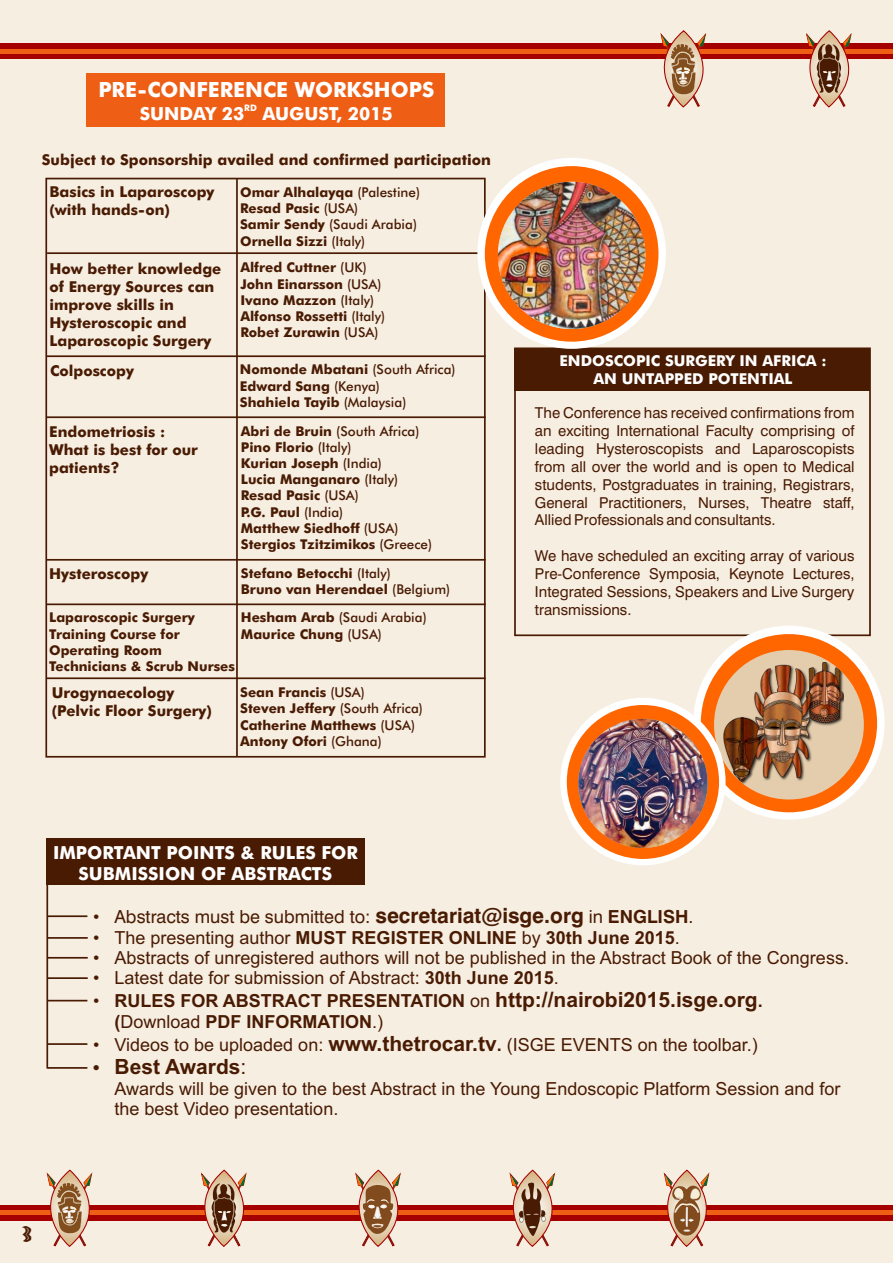
<style>
.page{position:relative;width:893px;height:1263px;background:#f7eee2}
.page>*{position:absolute;margin:0;border:0;box-sizing:border-box;transform-origin:0 0}
.t1{font:700 21px "Futura BT";color:#fff}
.t2{font:700 21px "Arial";color:#491b03}
.t3{font:21px "African";color:#491b03}
.t4{font:18px/20.1px "Arial";color:#491b03}
.t5{font:700 18px/20.7px "Arial";color:#491b03}
.t6{font:700 18px/21.6px "Futura BT";color:#fff;text-align:center}
.t7{font:18px "Swiss 721 BT";color:#491b03}
.t8{font:15px/18px "Swiss 721 BT";color:#491b03;text-align:justify}
.t9{font:700 15px/18px "Futura BT";color:#491b03}
.t10{font:700 15px/18px "Futura BT";color:#fff;text-align:center}
.t11{font:700 13.5px/16.2px "Futura BT";color:#491b03}
.t12{font:500 13.5px "Futura BT";color:#491b03}
.t13{font:700 9px "Futura BT";color:#fff}
.s1{font-weight:500}
.s2{font-weight:700}
.s3{font-family:"Arial"}
.s4{font-weight:700;font-size:21px}
.s5{font-weight:400}
.s6{font-size:21px}
.s7{font-size:18px}
</style>
<div class="page">
<div style="left:0;top:44px;width:893px;height:15px;background:#a50000"></div>
<div style="left:0;top:49px;width:893px;height:5px;background:#ee5e14"></div>
<svg style="left:795px;top:30px;width:71px;height:78px"></svg>
<svg style="left:649px;top:30px;width:72px;height:78px"></svg>
<div style="left:0;top:1205px;width:893px;height:15px;background:#a50000"></div>
<div style="left:0;top:1210px;width:893px;height:5px;background:#ee5e14"></div>
<svg style="left:35px;top:1169px;width:72px;height:78px"></svg>
<svg style="left:190px;top:1169px;width:71px;height:78px"></svg>
<svg style="left:344px;top:1169px;width:71px;height:78px"></svg>
<svg style="left:498px;top:1169px;width:72px;height:78px"></svg>
<svg style="left:652px;top:1169px;width:72px;height:78px"></svg>
<div style="left:46px;top:838px;width:319px;height:47px;background:#491b03"></div>
<div style="left:514px;top:347px;width:357px;height:289px;border:2px solid #491b03"></div>
<div style="left:515px;top:348px;width:355px;height:42px;background:#491b03"></div>
<div style="left:693px;top:626px;width:192px;height:194px;background:#fff;border-radius:50%"></div>
<div style="left:701px;top:634px;width:176px;height:178px;background:#f60;border-radius:50%"></div>
<div style="left:714px;top:650px;width:150px;height:149px;background:#e4cdad;border-radius:50%"></div>
<img style="left:723px;top:662px;width:121px;height:123px">
<div style="left:86px;top:73px;width:359px;height:53px;background:#ee5e14"></div>
<hr style="left:48px;top:915px;width:39px;height:2px;background:#491b03">
<hr style="left:48px;top:937px;width:40px;height:2px;background:#491b03">
<hr style="left:48px;top:1000px;width:39px;height:1px;background:#491b03">
<hr style="left:48px;top:1067px;width:39px;height:2px;background:#491b03">
<hr style="left:46px;top:880px;width:2px;height:188px;background:#491b03">
<hr style="left:236px;top:179px;width:2px;height:577px;background:#491b03">
<hr style="left:47px;top:252px;width:438px;height:2px;background:#491b03">
<hr style="left:47px;top:416px;width:439px;height:2px;background:#491b03">
<div style="left:45px;top:178px;width:441px;height:580px;border:2px solid #491b03"></div>
<hr style="left:47px;top:559px;width:439px;height:2px;background:#491b03">
<hr style="left:47px;top:603px;width:439px;height:2px;background:#491b03">
<hr style="left:47px;top:677px;width:439px;height:2px;background:#491b03">
<hr style="left:48px;top:977px;width:40px;height:2px;background:#491b03">
<div style="left:477px;top:158px;width:189px;height:191px;background:#fff;border-radius:50%"></div>
<div style="left:485px;top:166px;width:173px;height:176px;background:#f60;border-radius:50%"></div>
<img style="left:498px;top:182px;width:147px;height:147px;border-radius:50%">
<div style="left:560px;top:698px;width:166px;height:167px;background:#fff;border-radius:50%"></div>
<div style="left:567px;top:705px;width:152px;height:154px;background:#f60;border-radius:50%"></div>
<img style="left:578px;top:719px;width:130px;height:129px;border-radius:50%">
<hr style="left:48px;top:957px;width:40px;height:2px;background:#491b03">
<hr style="left:48px;top:1043px;width:39px;height:2px;background:#491b03">
<hr style="left:47px;top:355px;width:439px;height:2px;background:#491b03">
<h1 class="t1" style="left:98px;top:81px;width:337px">PRE-CONFERENCE WORKSHOPS</h1>
<p class="t13" style="left:244px;top:104px;width:14px">RD</p>
<h2 class="t6" style="left:140px;top:104px;width:255px">SUNDAY 23 AUGUST, 2015</h2>
<p class="t9" style="left:42px;top:152px;width:450px">Subject to Sponsorship availed and confirmed participation</p>
<p class="t9" style="left:49px;top:184px;width:167px">Basics in Laparoscopy (with hands-on)</p>
<p class="t11" style="left:240px;top:185px;width:182px">Omar Alhalayqa <span class="s1">(Palestine)<br></span>Resad Pasic <span class="s1">(USA)<br></span>Samir Sendy <span class="s1">(Saudi Arabia)<br></span>Ornella Sizzi <span class="s1">(Italy)</span></p>
<p class="t11" style="left:240px;top:261px;width:128px">Alfred Cuttner <span class="s1">(UK)</span></p>
<p class="t11" style="left:240px;top:309px;width:146px">Alfonso Rossetti <span class="s1">(Italy)<br></span>Robet Zurawin <span class="s1">(USA)</span></p>
<p class="t9" style="left:50px;top:261px;width:173px">How better knowledge of Energy Sources can improve skills in<br>Hysteroscopic and<br>Laparoscopic Surgery</p>
<p class="t11" style="left:240px;top:277px;width:143px">John Einarsson <span class="s1">(USA)<br></span>Ivano Mazzon <span class="s1">(Italy)</span></p>
<p class="t9" style="left:50px;top:363px;width:86px">Colposcopy</p>
<p class="t11" style="left:240px;top:363px;width:217px">Nomonde Mbatani <span class="s1">(South Africa)<br></span>Edward Sang <span class="s1">(Kenya)<br></span>Shahiela Tayib <span class="s1">(Malaysia)</span></p>
<p class="t9" style="left:49px;top:424px;width:150px">Endometriosis :<br>What is best for our patients?</p>
<p class="t12" style="left:241px;top:425px;width:180px"><span class="s2">Abri de Bruin</span> (South Africa)</p>
<p class="t11" style="left:241px;top:489px;width:120px">Resad Pasic <span class="s1">(USA)</span></p>
<p class="t11" style="left:241px;top:521px;width:193px">Matthew Siedhoff <span class="s1">(USA)<br></span>Stergios Tzitzimikos <span class="s1">(Greece)</span></p>
<p class="t11" style="left:241px;top:440px;width:159px">Pino Florio <span class="s1">(Italy)<br></span>Kurian Joseph <span class="s1">(India)<br></span>Lucia Manganaro <span class="s1">(Italy)</span></p>
<p class="t11" style="left:241px;top:505px;width:104px">P.G. Paul <span class="s1">(India)</span></p>
<p class="t9" style="left:49px;top:566px;width:101px">Hysteroscopy</p>
<p class="t11" style="left:241px;top:566px;width:211px;line-height:15.8px">Stefano Betocchi <span class="s1">(Italy)<br></span>Bruno van Herendael <span class="s1">(Belgium)</span></p>
<p class="t11" style="left:49px;top:611px;width:187px">Laparoscopic Surgery<br>Training Course for<br>Operating Room<br>Technicians &amp; Scrub Nurses</p>
<p class="t11" style="left:241px;top:611px;width:187px">Hesham Arab <span class="s1">(Saudi Arabia)<br></span>Maurice Chung <span class="s1">(USA)</span></p>
<p class="t9" style="left:52px;top:685px;width:162px">Urogynaecology (Pelvic Floor Surgery)</p>
<p class="t11" style="left:240px;top:686px;width:184px">Sean Francis <span class="s1">(USA)<br></span>Steven Jeffery <span class="s1">(South Africa)<br></span>Catherine Matthews <span class="s1">(USA)<br></span>Antony Ofori <span class="s1">(Ghana)</span></p>
<h2 class="t6" style="left:53px;top:843px;width:306px">IMPORTANT POINTS &amp; RULES FOR<br>SUBMISSION OF ABSTRACTS</h2>
<p class="t10" style="left:559px;top:353px;width:268px">ENDOSCOPIC SURGERY IN AFRICA :<br>AN UNTAPPED POTENTIAL</p>
<p class="t8" style="left:535px;top:405px;width:321px">The Conference has received confirmations from an exciting International Faculty comprising of leading Hysteroscopists and Laparoscopists from all over the world and is open to Medical students, Postgraduates in training, Registrars, General Practitioners, Nurses, Theatre staff, Allied Professionals and consultants.</p>
<p class="t8" style="left:535px;top:548px;width:321px">We have scheduled an exciting array of various Pre-Conference Symposia, Keynote Lectures, Integrated Sessions, Speakers and Live Surgery transmissions.</p>
<h2 class="t7" style="left:93px;top:909px;width:602px"><span class="s3">•</span> Abstracts must be submitted to: <span class="s4">secretariat@isge.org</span> in <span class="s2">ENGLISH</span>.</h2>
<h2 class="t5" style="left:93px;top:929px;width:588px"><span class="s5">• The presenting author</span> MUST REGISTER ONLINE <span class="s5">by</span> 30th June 2015<span class="s5">.</span></h2>
<h2 class="t4" style="left:93px;top:949px;width:757px">• Abstracts of unregistered authors will not be published in the Abstract Book of the Congress.</h2>
<h2 class="t4" style="left:93px;top:969px;width:467px">• Latest date for submission of Abstract: <span class="s2">30th June 2015</span>.</h2>
<h2 class="t5" style="left:115px;top:992px;width:650px;text-indent:-21px"><span class="s5">•</span> RULES FOR ABSTRACT PRESENTATION <span class="s5">on</span> <span class="s6">http://nairobi2015.isge.org</span>. (<span class="s5">Download</span> PDF INFORMATION<span class="s5">.)</span></h2>
<h2 class="t4" style="left:93px;top:1036px;width:666px">• Videos to be uploaded on: <span class="s4">www.thetrocar.tv</span><span class="s2">.</span> (ISGE EVENTS on the toolbar.)</h2>
<h1 class="t2" style="left:93px;top:1059px;width:155px"><span class="s7">•</span> Best Awards<span class="s5">:</span></h1>
<h2 class="t4" style="left:115px;top:1080px;width:728px">Awards will be given to the best Abstract in the Young Endoscopic Platform Session and for the best Video presentation.</h2>
<h1 class="t3" style="left:22px;top:1222px;width:12px">3</h1>
</div>
